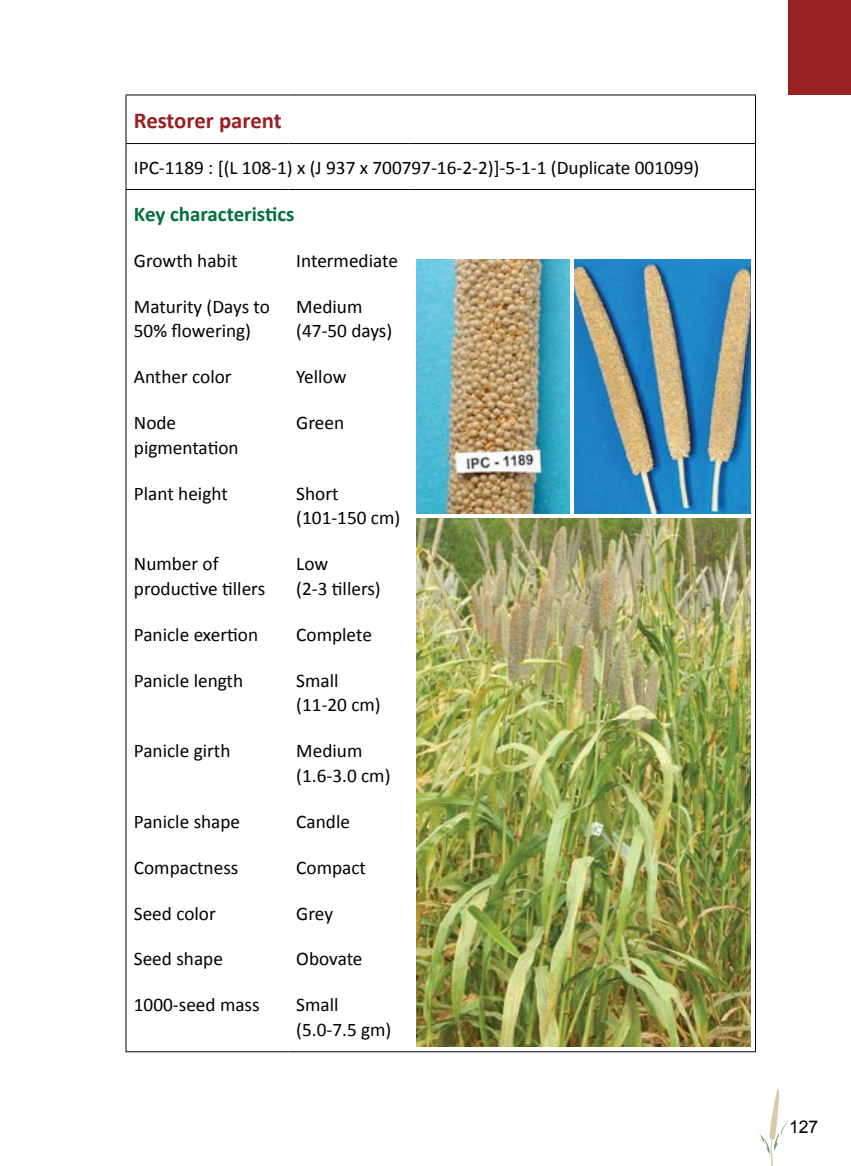
<style>
.page{position:relative;width:851px;height:1166px;background:#fff}
.page>*{position:absolute;margin:0;border:0;box-sizing:border-box;transform-origin:0 0}
.t1{font:700 22.75px "Calibri";letter-spacing:-.005em;color:#9a1f23}
.t2{font:700 21px "Calibri";color:#00703c}
.t3{font:19.25px/24.5px "Calibri";color:#000}
.t4{font:17.5px "Arial";color:#000}
</style>
<div class="page">
<svg style="left:757px;top:1089px;width:31px;height:77px"></svg>
<div style="left:788px;top:0;width:62px;height:94px;background:#9a1f23"></div>
<hr style="left:126px;top:94px;width:157px;height:1px;background:#000">
<hr style="left:126px;top:95px;width:1px;height:48px;background:#000">
<hr style="left:288px;top:94px;width:121px;height:1px;background:#000">
<hr style="left:409px;top:94px;width:347px;height:1px;background:#000">
<hr style="left:755px;top:95px;width:1px;height:48px;background:#000">
<hr style="left:126px;top:143px;width:157px;height:1px;background:#000">
<hr style="left:126px;top:144px;width:1px;height:45px;background:#000">
<hr style="left:288px;top:143px;width:121px;height:1px;background:#000">
<hr style="left:409px;top:143px;width:347px;height:1px;background:#000">
<hr style="left:755px;top:144px;width:1px;height:45px;background:#000">
<hr style="left:126px;top:190px;width:1px;height:47px;background:#000">
<hr style="left:755px;top:190px;width:1px;height:47px;background:#000">
<hr style="left:126px;top:189px;width:157px;height:1px;background:#000">
<hr style="left:288px;top:189px;width:121px;height:1px;background:#000">
<hr style="left:409px;top:189px;width:347px;height:1px;background:#000">
<hr style="left:126px;top:237px;width:1px;height:46px;background:#000">
<hr style="left:755px;top:237px;width:1px;height:46px;background:#000">
<hr style="left:126px;top:283px;width:1px;height:70px;background:#000">
<hr style="left:755px;top:283px;width:1px;height:70px;background:#000">
<hr style="left:126px;top:353px;width:1px;height:46px;background:#000">
<hr style="left:755px;top:353px;width:1px;height:46px;background:#000">
<hr style="left:126px;top:399px;width:1px;height:70px;background:#000">
<hr style="left:755px;top:399px;width:1px;height:70px;background:#000">
<hr style="left:126px;top:469px;width:1px;height:71px;background:#000">
<hr style="left:755px;top:469px;width:1px;height:71px;background:#000">
<hr style="left:126px;top:540px;width:1px;height:70px;background:#000">
<hr style="left:755px;top:540px;width:1px;height:70px;background:#000">
<hr style="left:126px;top:610px;width:1px;height:46px;background:#000">
<hr style="left:755px;top:610px;width:1px;height:46px;background:#000">
<hr style="left:126px;top:656px;width:1px;height:71px;background:#000">
<hr style="left:755px;top:656px;width:1px;height:71px;background:#000">
<hr style="left:126px;top:727px;width:1px;height:70px;background:#000">
<hr style="left:755px;top:727px;width:1px;height:70px;background:#000">
<hr style="left:126px;top:797px;width:1px;height:46px;background:#000">
<hr style="left:755px;top:797px;width:1px;height:46px;background:#000">
<hr style="left:126px;top:843px;width:1px;height:46px;background:#000">
<hr style="left:755px;top:843px;width:1px;height:46px;background:#000">
<hr style="left:126px;top:889px;width:1px;height:46px;background:#000">
<hr style="left:755px;top:889px;width:1px;height:46px;background:#000">
<hr style="left:126px;top:935px;width:1px;height:46px;background:#000">
<hr style="left:755px;top:935px;width:1px;height:46px;background:#000">
<hr style="left:126px;top:981px;width:1px;height:70px;background:#000">
<hr style="left:126px;top:1051px;width:157px;height:1px;background:#000">
<hr style="left:288px;top:1051px;width:121px;height:1px;background:#000">
<hr style="left:409px;top:1051px;width:347px;height:1px;background:#000">
<hr style="left:755px;top:981px;width:1px;height:70px;background:#000">
<img style="left:574px;top:259px;width:176px;height:254px">
<img style="left:416px;top:518px;width:334px;height:528px">
<img style="left:416px;top:259px;width:153px;height:254px">
<p class="t1" style="left:134px;top:106px;width:149px">Restorer parent</p>
<p class="t3" style="left:134px;top:155px;width:567px">IPC-1189 : [(L 108-1) x (J 937 x 700797-16-2-2)]-5-1-1 (Duplicate 001099)</p>
<p class="t2" style="left:134px;top:201px;width:162px">Key characteristics</p>
<p class="t3" style="left:134px;top:248px;width:105px">Growth habit</p>
<p class="t3" style="left:296px;top:248px;width:103px">Intermediate</p>
<p class="t3" style="left:134px;top:294px;width:138px">Maturity (Days to<br>50% flowering)</p>
<p class="t3" style="left:296px;top:294px;width:97px">Medium (47-50 days)</p>
<p class="t3" style="left:134px;top:365px;width:99px">Anther color</p>
<p class="t3" style="left:296px;top:365px;width:52px">Yellow</p>
<p class="t3" style="left:134px;top:411px;width:106px">Node pigmentation</p>
<p class="t3" style="left:296px;top:411px;width:49px">Green</p>
<p class="t3" style="left:134px;top:481px;width:95px">Plant height</p>
<p class="t3" style="left:296px;top:481px;width:105px">Short (101-150 cm)</p>
<p class="t3" style="left:134px;top:551px;width:133px">Number of productive tillers</p>
<p class="t3" style="left:296px;top:551px;width:86px">Low<br>(2-3 tillers)</p>
<p class="t3" style="left:134px;top:622px;width:126px">Panicle exertion</p>
<p class="t3" style="left:296px;top:622px;width:77px">Complete</p>
<p class="t3" style="left:134px;top:668px;width:111px">Panicle length</p>
<p class="t3" style="left:296px;top:668px;width:86px">Small (11-20 cm)</p>
<p class="t3" style="left:134px;top:738px;width:98px">Panicle girth</p>
<p class="t3" style="left:296px;top:738px;width:96px">Medium (1.6-3.0 cm)</p>
<p class="t3" style="left:134px;top:809px;width:108px">Panicle shape</p>
<p class="t3" style="left:296px;top:809px;width:55px">Candle</p>
<p class="t3" style="left:134px;top:855px;width:106px">Compactness</p>
<p class="t3" style="left:296px;top:855px;width:71px">Compact</p>
<p class="t3" style="left:134px;top:901px;width:83px">Seed color</p>
<p class="t3" style="left:296px;top:901px;width:38px">Grey</p>
<p class="t3" style="left:134px;top:946px;width:91px">Seed shape</p>
<p class="t3" style="left:296px;top:946px;width:68px">Obovate</p>
<p class="t3" style="left:134px;top:992px;width:127px">1000-seed mass</p>
<p class="t3" style="left:296px;top:992px;width:97px">Small (5.0-7.5 gm)</p>
<p class="t4" style="left:789px;top:1114px;width:31px">127</p>
</div>
